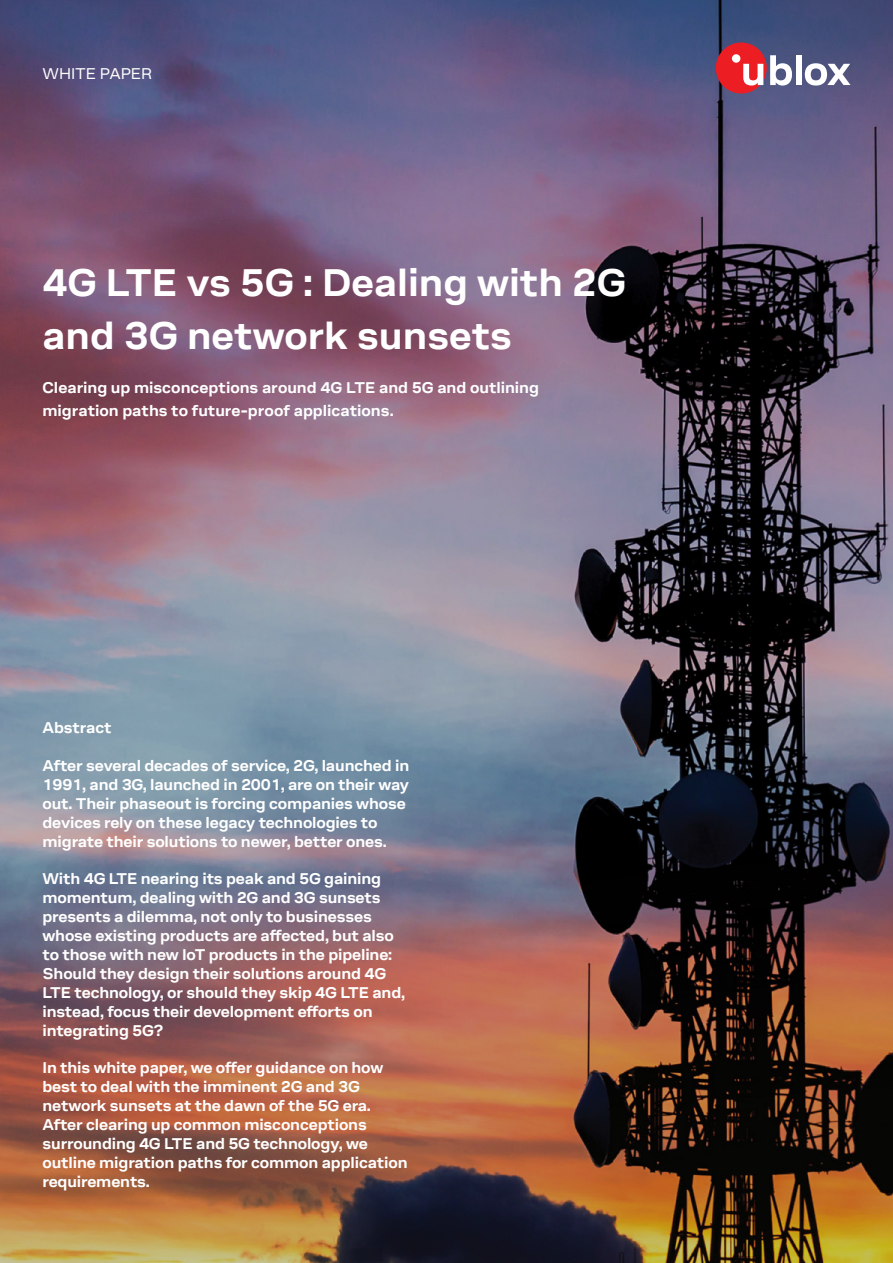
<style>
.page{position:relative;width:893px;height:1263px;background:#fff}
.page>*{position:absolute;margin:0;border:0;box-sizing:border-box;transform-origin:0 0}
.t1{font:700 39px/52.5px "ublox";color:#fff}
.t2{font:700 15.75px/18.9px "ublox";letter-spacing:-.01em;color:#fff}
.t3{font:15.75px "ublox";letter-spacing:-.01em;color:#fff}
</style>
<div class="page">
<img style="left:0;top:0;width:893px;height:1263px">
<div style="left:716px;top:43px;width:51px;height:51px;background:#ed1d24;border-radius:50%"></div>
<div style="left:732px;top:54px;width:8px;height:9px;background:#fff;border-radius:50%"></div>
<svg style="left:770px;top:55px;width:22px;height:31px"></svg>
<div style="left:796px;top:55px;width:5px;height:30px;background:#fff"></div>
<svg style="left:805px;top:63px;width:45px;height:23px"></svg>
<svg style="left:743px;top:64px;width:20px;height:22px"></svg>
<p class="t3" style="left:43px;top:65px;width:111px">WHITE PAPER</p>
<h1 class="t1" style="left:43px;top:258px;width:585px">4G LTE vs 5G : Dealing with 2G and 3G network sunsets</h1>
<p class="t2" style="left:43px;top:377px;width:498px;line-height:22.5px">Clearing up misconceptions around 4G LTE and 5G and outlining migration paths to future-proof applications.</p>
<p class="t2" style="left:43px;top:719px;width:71px">Abstract</p>
<p class="t2" style="left:43px;top:757px;width:368px">After several decades of service, 2G, launched in 1991, and 3G, launched in 2001, are on their way out. Their phaseout is forcing companies whose devices rely on these legacy technologies to migrate their solutions to newer, better ones.</p>
<p class="t2" style="left:43px;top:870px;width:364px">With 4G LTE nearing its peak and 5G gaining momentum, dealing with 2G and 3G sunsets presents a dilemma, not only to businesses whose existing products are affected, but also to those with new IoT products in the pipeline:<br>Should they design their solutions around 4G LTE technology, or should they skip 4G LTE and, instead, focus their development efforts on integrating 5G?</p>
<p class="t2" style="left:43px;top:1059px;width:367px">In this white paper, we offer guidance on how best to deal with the imminent 2G and 3G network sunsets at the dawn of the 5G era.<br>After clearing up common misconceptions surrounding 4G LTE and 5G technology, we outline migration paths for common application requirements.</p>
</div>
